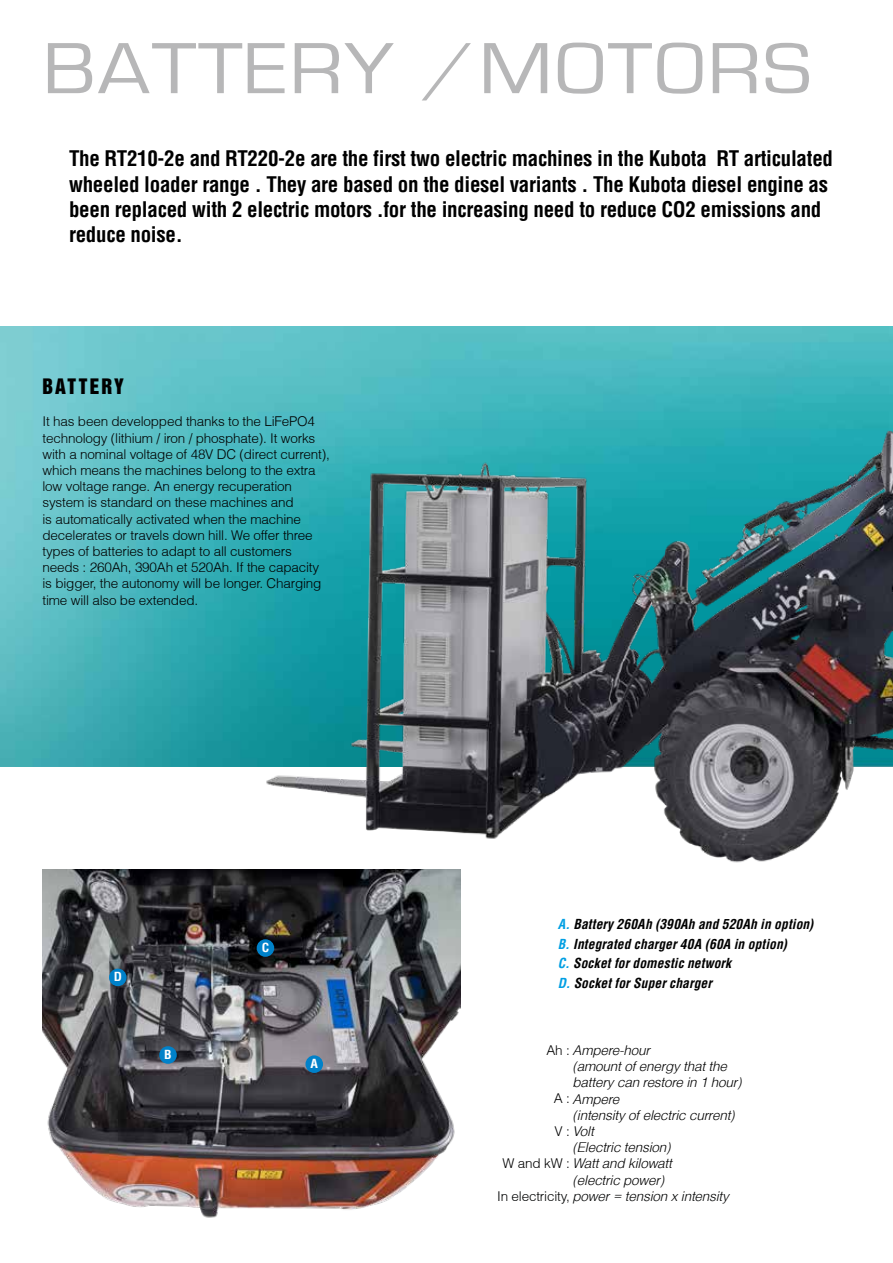
<style>
.page{position:relative;width:893px;height:1263px;background:#fff}
.page>*{position:absolute;margin:0;border:0;box-sizing:border-box;transform-origin:0 0}
.t1{font:75px "Eurostile Ext";letter-spacing:.025em;color:#b7b7b8}
.t2{font:700 condensed 21px/25.2px "Helvetica";letter-spacing:-.015em;color:#000}
.t3{font:19.5px "Helvetica Inserat";letter-spacing:.1em;color:#000}
.t4{font:300 13.5px/16.2px "Helvetica";letter-spacing:-.015em;color:#000}
.t5{font:italic 300 13.5px/16.2px "Helvetica";letter-spacing:-.015em;color:#000}
.t6{font:italic 700 condensed 13.5px/19.5px "Helvetica";letter-spacing:.01em;color:#000}
.t7{font:italic 300 13.5px "Helvetica";letter-spacing:-.015em;color:#010202}
.t8{font:700 condensed 12.3px "Helvetica";color:#fff;scale:1.1 1}
.s1{color:#009fe3}
.s2{font-style:normal}
</style>
<div class="page">
<img style="left:0;top:326px;width:246px;height:440px">
<img style="left:43px;top:870px;width:417px;height:348px">
<img style="left:246px;top:326px;width:647px;height:598px">
<div style="left:305px;top:1055px;width:18px;height:18px;background:#0081c9;border-radius:50%"></div>
<div style="left:159px;top:1046px;width:18px;height:18px;background:#0081c9;border-radius:50%"></div>
<div style="left:109px;top:968px;width:18px;height:18px;background:#0081c9;border-radius:50%"></div>
<div style="left:257px;top:939px;width:17px;height:18px;background:#0081c9;border-radius:50%"></div>
<h1 class="t1" style="left:43px;top:29px;width:770px">BATTERY /MOTORS</h1>
<p class="t2" style="left:69px;top:146px;width:765px">The RT210-2e and RT220-2e are the first two electric machines in the Kubota RT articulated wheeled loader range . They are based on the diesel variants . The Kubota diesel engine as been replaced with 2 electric motors .for the increasing need to reduce CO2 emissions and reduce noise.</p>
<h3 class="t3" style="left:43px;top:375px;width:83px">BATTERY</h3>
<p class="t4" style="left:43px;top:413px;width:289px">It has been developped thanks to the LiFePO4 technology (lithium / iron / phosphate). It works with a nominal voltage of 48V DC (direct current), which means the machines belong to the extra low voltage range. An energy recuperation system is standard on these machines and<br>is automatically activated when the machine decelerates or travels down hill. We offer three types of batteries to adapt to all customers needs : 260Ah, 390Ah et 520Ah. If the capacity is bigger, the autonomy will be longer. Charging time will also be extended.</p>
<p class="t8" style="left:114px;top:969px;width:9px">D</p>
<p class="t8" style="left:164px;top:1046px;width:8px">B</p>
<p class="t8" style="left:262px;top:939px;width:8px">C</p>
<p class="t8" style="left:310px;top:1056px;width:8px">A</p>
<p class="t6" style="left:558px;top:914px;width:257px"><span class="s1">A.</span> Battery 260Ah (390Ah and 520Ah in option)<br><span class="s1">B.</span> Integrated charger 40A (60A in option)<br><span class="s1">C.</span> Socket for domestic network<br><span class="s1">D.</span> Socket for Super charger</p>
<p class="t5" style="left:546px;top:1042px;width:105px"><span class="s2">Ah :</span> Ampere-hour</p>
<p class="t5" style="left:554px;top:1090px;width:67px"><span class="s2">A :</span> Ampere</p>
<p class="t5" style="left:554px;top:1123px;width:41px"><span class="s2">V :</span> Volt</p>
<p class="t5" style="left:502px;top:1155px;width:171px"><span class="s2">W and kW :</span> Watt and kilowatt</p>
<p class="t7" style="left:497px;top:1188px;width:233px"><span class="s2">In electricity,</span> power = tension x intensity</p>
<p class="t5" style="left:573px;top:1058px;width:171px">(amount of energy that the battery can restore in 1 hour)</p>
<p class="t5" style="left:573px;top:1106px;width:164px">(intensity of electric current)</p>
<p class="t5" style="left:573px;top:1139px;width:100px">(Electric tension)</p>
<p class="t5" style="left:573px;top:1171px;width:93px">(electric power)</p>
</div>
